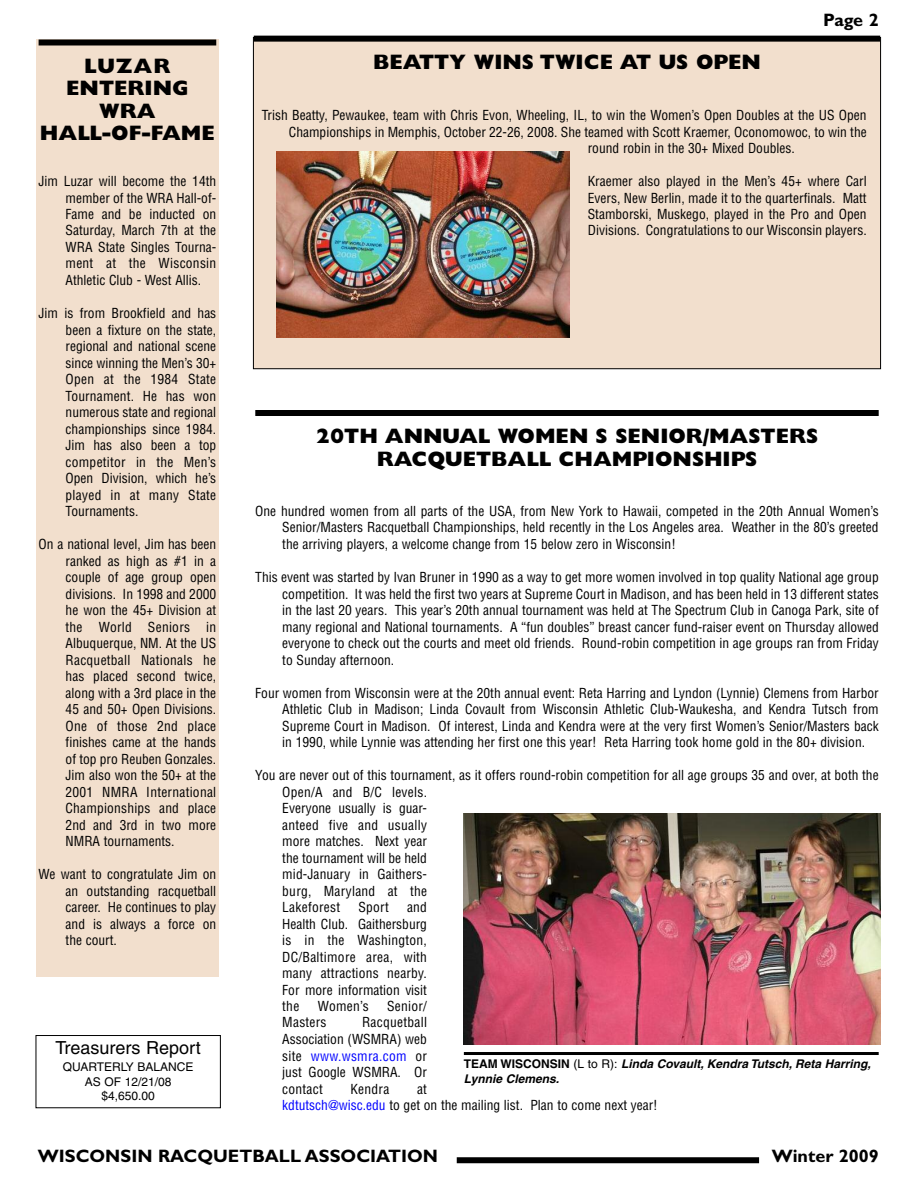
<style>
.page{position:relative;width:918px;height:1188px;background:#fff}
.page>*{position:absolute;margin:0;border:0;box-sizing:border-box;transform-origin:0 0}
.t1{font:800 21px/22.5px "Gill Sans";color:#000;text-align:center}
.t2{font:700 18px "Gill Sans";color:#000}
.t3{font:18px "Helvetica";color:#000}
.t4{font:700 18px "Gill Sans";color:#000}
.t5{font:condensed 13.5px/16.5px "Helvetica";color:#000;text-align:justify}
.t6{font:condensed 13.5px "Helvetica";letter-spacing:.02em;color:#000}
.t7{font:italic 700 12px/15px "Helvetica";color:#000}
.t8{font:12px/14.4px "Helvetica";color:#000;text-align:center}
.s1{color:#00f}
.s2{font-style:normal}
.s3{font-weight:400;font-style:normal}
</style>
<div class="page">
<div style="left:253px;top:37px;width:628px;height:332px;background:#f2dfcd"></div>
<div style="left:36px;top:39px;width:183px;height:938px;background:#f2dfcd"></div>
<div style="left:457px;top:1157px;width:302px;height:6px;background:#000"></div>
<div style="left:254px;top:36px;width:626px;height:6px;background:#000"></div>
<div style="left:39px;top:39px;width:177px;height:6px;background:#000"></div>
<div style="left:255px;top:410px;width:624px;height:6px;background:#000"></div>
<img style="left:463px;top:813px;width:417px;height:231px">
<img style="left:277px;top:152px;width:293px;height:186px">
<hr style="left:464px;top:1052px;width:415px;height:3px;background:#000">
<div style="left:36px;top:1035px;width:185px;height:73px;border:1px solid #000"></div>
<h1 class="t1" style="left:40px;top:56px;width:176px">LUZAR<br>ENTERING<br>WRA<br>HALL-OF-FAME</h1>
<p class="t5" style="left:66px;top:174px;width:152px;text-indent:-27px">Jim Luzar will become the 14th member of the WRA Hall-of-Fame and be inducted on Saturday, March 7th at the WRA State Singles Tourna&shy;ment at the Wisconsin Athletic Club - West Allis.</p>
<p class="t5" style="left:66px;top:306px;width:152px;text-indent:-27px">Jim is from Brookfield and has been a fixture on the state, regional and national scene since winning the Men’s 30+ Open at the 1984 State Tournament. He has won numerous state and regional championships since 1984.<br>Jim has also been a top competitor in the Men’s Open Division, which he’s played in at many State Tournaments.</p>
<p class="t5" style="left:66px;top:537px;width:152px;text-indent:-27px">On a national level, Jim has been ranked as high as #1 in a couple of age group open divisions. In 1998 and 2000 he won the 45+ Division at the World Seniors in Albuquerque, NM. At the US Racquetball Nationals he has placed second twice, along with a 3rd place in the 45 and 50+ Open Divisions.<br>One of those 2nd place finishes came at the hands of top pro Reuben Gonzales.<br>Jim also won the 50+ at the 2001 NMRA International Championships and place 2nd and 3rd in two more NMRA tournaments.</p>
<p class="t5" style="left:66px;top:867px;width:152px;text-indent:-27px">We want to congratulate Jim on an outstanding racquetball career. He continues to play and is always a force on the court.</p>
<h2 class="t3" style="left:56px;top:1041px;width:147px">Treasurers Report</h2>
<p class="t8" style="left:63px;top:1061px;width:132px">QUARTERLY BALANCE<br>AS OF 12/21/08 $4,650.00</p>
<h1 class="t1" style="left:373px;top:52px;width:389px">BEATTY WINS TWICE AT US OPEN</h1>
<h2 class="t4" style="left:823px;top:9px;width:57px">Page 2</h2>
<p class="t5" style="left:262px;top:108px;width:606px">Trish Beatty, Pewaukee, team with Chris Evon, Wheeling, IL, to win the Women’s Open Doubles at the US Open</p>
<p class="t5" style="left:289px;top:124px;width:579px">Championships in Memphis, October 22-26, 2008. She teamed with Scott Kraemer, Oconomowoc, to win the</p>
<p class="t5" style="left:588px;top:141px;width:209px">round robin in the 30+ Mixed Doubles.</p>
<p class="t5" style="left:588px;top:174px;width:280px">Kraemer also played in the Men’s 45+ where Carl Evers, New Berlin, made it to the quarterfinals. Matt Stamborski, Muskego, played in the Pro and Open Divisions. Congratulations to our Wisconsin players.</p>
<h1 class="t1" style="left:316px;top:427px;width:504px">20TH ANNUAL WOMEN S SENIOR/MASTERS<br>RACQUETBALL CHAMPIONSHIPS</h1>
<p class="t5" style="left:282px;top:504px;width:598px;text-indent:-27px">One hundred women from all parts of the USA, from New York to Hawaii, competed in the 20th Annual Women’s Senior/Masters Racquetball Championships, held recently in the Los Angeles area. Weather in the 80’s greeted the arriving players, a welcome change from 15 below zero in Wisconsin!</p>
<p class="t5" style="left:282px;top:570px;width:598px;text-indent:-27px">This event was started by Ivan Bruner in 1990 as a way to get more women involved in top quality National age group competition. It was held the first two years at Supreme Court in Madison, and has been held in 13 different states in the last 20 years. This year’s 20th annual tournament was held at The Spectrum Club in Canoga Park, site of many regional and National tournaments. A “fun doubles” breast cancer fund-raiser event on Thursday allowed everyone to check out the courts and meet old friends. Round-robin competition in age groups ran from Friday to Sunday afternoon.</p>
<p class="t5" style="left:282px;top:685px;width:598px;text-indent:-27px">Four women from Wisconsin were at the 20th annual event: Reta Harring and Lyndon (Lynnie) Clemens from Harbor Athletic Club in Madison; Linda Covault from Wisconsin Athletic Club-Waukesha, and Kendra Tutsch from Supreme Court in Madison. Of interest, Linda and Kendra were at the very first Women’s Senior/Masters back in 1990, while Lynnie was attending her first one this year! Reta Harring took home gold in the 80+ division.</p>
<p class="t5" style="left:282px;top:768px;width:598px;text-align:left;text-indent:-27px">You are never out of this tournament, as it offers round-robin competition for all age groups 35 and over, at both the<br>Open/A and B/C levels.<br>Everyone usually is guar-<br>anteed five and usually<br>more matches. Next year<br>the tournament will be held<br>mid-January in Gaithers-<br>burg, Maryland at the<br>Lakeforest</p>
<p class="t5" style="left:358px;top:900px;width:32px">Sport</p>
<p class="t5" style="left:282px;top:900px;width:146px;text-indent:125px">and Health Club. Gaithersburg is in the Washington, DC/Baltimore area, with many attractions nearby.<br>For more information visit the</p>
<p class="t5" style="left:318px;top:999px;width:52px">Women’s</p>
<p class="t5" style="left:387px;top:999px;width:41px">Senior/</p>
<p class="t6" style="left:282px;top:1017px;width:46px">Masters</p>
<p class="t5" style="left:282px;top:1015px;width:146px;text-indent:80px">Racquetball Association (WSMRA) web site <span class="s1">www.wsmra.com</span> or just Google WSMRA. Or contact</p>
<p class="t7" style="left:464px;top:1057px;width:409px"><span class="s2">TEAM WISCONSIN</span> <span class="s3">(L to R):</span> Linda Covault, Kendra Tutsch, Reta Harring,<br>Lynnie Clemens.</p>
<p class="t5" style="left:351px;top:1081px;width:40px">Kendra</p>
<p class="t5" style="left:282px;top:1081px;width:377px;text-indent:135px">at<br><span class="s1">kdtutsch@wisc.edu</span> to get on the mailing list. Plan to come next year!</p>
<h2 class="t2" style="left:38px;top:1150px;width:402px">WISCONSIN RACQUETBALL ASSOCIATION</h2>
<h2 class="t2" style="left:772px;top:1150px;width:108px">Winter 2009</h2>
</div>
